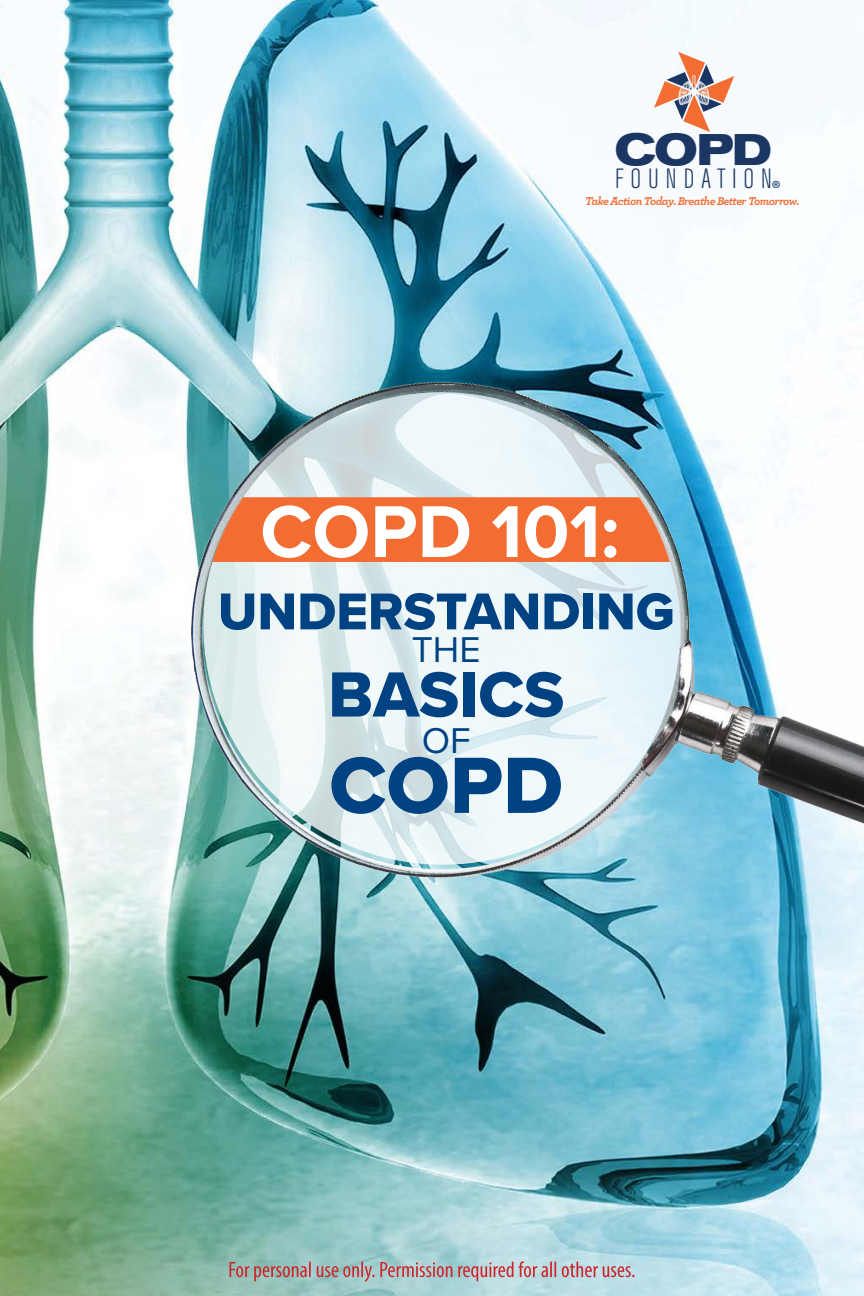
<style>
.page{position:relative;width:864px;height:1296px;background:#fff}
.page>*{position:absolute;margin:0;border:0;box-sizing:border-box;transform-origin:0 0}
.t1{font:82.6px "Proxima Nova Extrabld";color:#004282}
.t2{font:66.2px "Proxima Nova Extrabld";color:#004282}
.t3{font:53.8px "Proxima Nova Extrabld";color:#004282}
.t4{font:700 expanded 43.8px "Akzidenz Grotesk BQ";color:#1c3664}
.t5{font:37.2px "Proxima Nova";color:#004282}
.t6{font:300 condensed 27.6px "Akzidenz Grotesk BQ";letter-spacing:.255em;color:#1c3664}
.t7{font:italic 700 12px "Breathe";letter-spacing:-.05em;color:#f36c31}
</style>
<div class="page">
<img style="left:0;top:0;width:864px;height:1296px">
<img style="left:121px;top:291px;width:743px;height:833px">
<svg style="left:229px;top:1261px;width:406px;height:21px;background:#b1adb0"></svg>
<svg style="left:654px;top:52px;width:80px;height:80px"></svg>
<h3 class="t4" style="left:615px;top:125px;width:158px">COPD</h3>
<h3 class="t6" style="left:615px;top:164px;width:167px">FOUNDATION<sub>®</sub></h3>
<p class="t7" style="left:585px;top:191px;width:216px">Take Action Today. Breathe Better Tomorrow.</p>
<h3 class="t3" style="left:218px;top:571px;width:458px">UNDERSTANDING</h3>
<h3 class="t5" style="left:412px;top:622px;width:70px">THE</h3>
<h2 class="t2" style="left:328px;top:645px;width:237px">BASICS</h2>
<h1 class="t1" style="left:329px;top:724px;width:235px">COPD</h1>
<h3 class="t5" style="left:422px;top:713px;width:50px">OF</h3>
</div>
